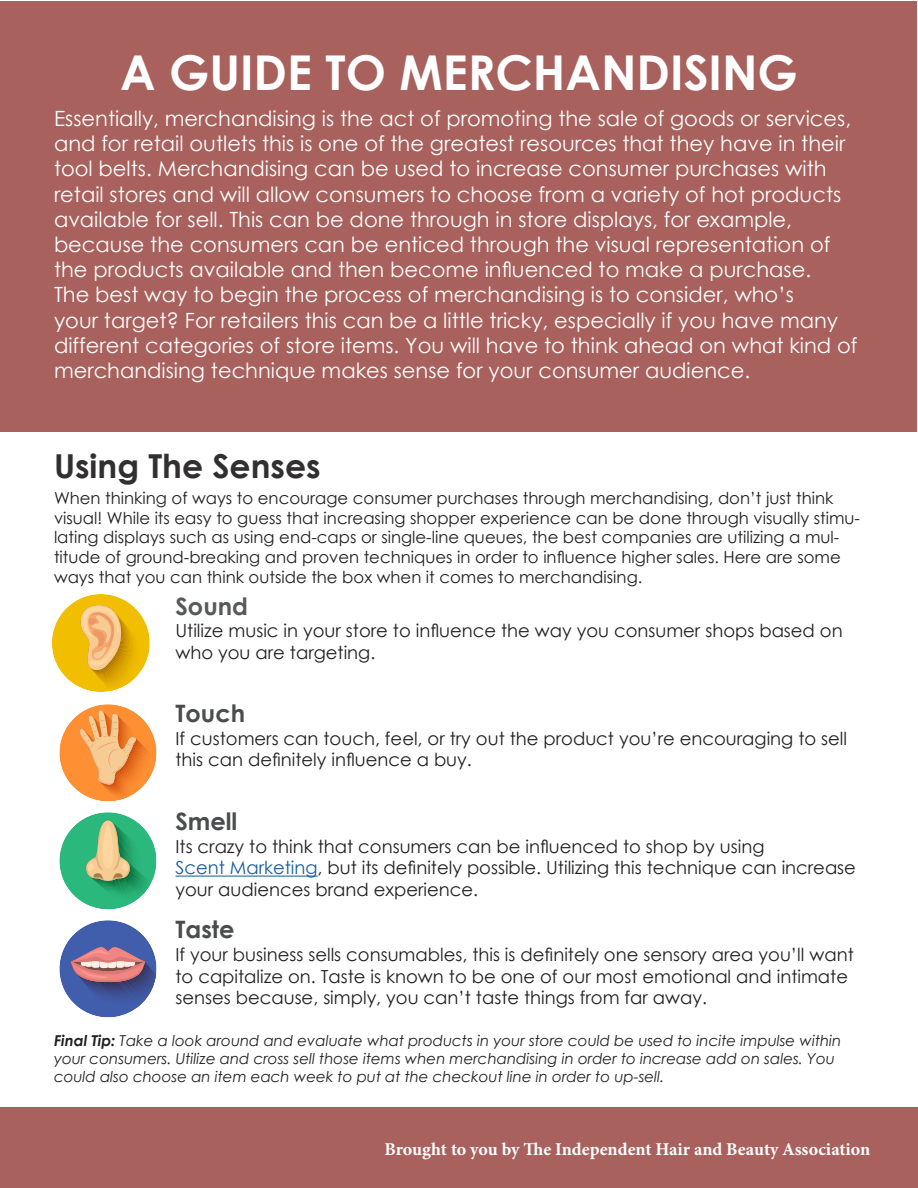
<style>
.page{position:relative;width:918px;height:1188px;background:#fff}
.page>*{position:absolute;margin:0;border:0;box-sizing:border-box;transform-origin:0 0}
.t1{font:700 48px "Century Gothic";color:#fff}
.t2{font:700 33px "Century Gothic";color:#312f30}
.t3{font:700 24px "Century Gothic";color:#4b4c4d}
.t4{font:700 24px "Century Gothic";color:#57585a}
.t5{font:21px/25.2px "Century Gothic";color:#fff}
.t6{font:18px/21.6px "Century Gothic";color:#231f20}
.t7{font:700 18px "Minion Pro";letter-spacing:-.005em;color:#fff}
.t8{font:16.5px/19.8px "Century Gothic";color:#231f20}
.t9{font:italic 15px/18px "Century Gothic";color:#231f20}
.s1{color:#175d9e}
.s2{font-weight:700}
</style>
<div class="page">
<div style="left:1px;top:1px;width:916px;height:430px;background:#a8615c"></div>
<div style="left:0;top:1107px;width:918px;height:81px;background:#a8615c"></div>
<hr style="left:176px;top:876px;width:142px;height:1px;background:#175d9e">
<svg style="left:59px;top:704px;width:97px;height:97px"></svg>
<svg style="left:52px;top:594px;width:98px;height:98px"></svg>
<svg style="left:59px;top:812px;width:97px;height:97px"></svg>
<svg style="left:59px;top:920px;width:97px;height:97px"></svg>
<p class="t1" style="left:120px;top:36px;width:679px">A GUIDE TO MERCHANDISING</p>
<p class="t5" style="left:54px;top:105px;width:799px">Essentially, merchandising is the act of promoting the sale of goods or services, and for retail outlets this is one of the greatest resources that they have in their tool belts. Merchandising can be used to increase consumer purchases with retail stores and will allow consumers to choose from a variety of hot products available for sell. This can be done through in store displays, for example, because the consumers can be enticed through the visual representation of the products available and then become influenced to make a purchase.</p>
<p class="t5" style="left:54px;top:282px;width:805px">The best way to begin the process of merchandising is to consider, who’s<br>your target? For retailers this can be a little tricky, especially if you have many different categories of store items. You will have to think ahead on what kind of merchandising technique makes sense for your consumer audience.</p>
<p class="t2" style="left:54px;top:441px;width:268px">Using The Senses</p>
<p class="t8" style="left:54px;top:488px;width:808px">When thinking of ways to encourage consumer purchases through merchandising, don’t just think visual! While its easy to guess that increasing shopper experience can be done through visually stimu&shy;lating displays such as using end-caps or single-line queues, the best companies are utilizing a mul&shy;titude of ground-breaking and proven techniques in order to influence higher sales. Here are some ways that you can think outside the box when it comes to merchandising.</p>
<p class="t4" style="left:176px;top:588px;width:74px">Sound</p>
<p class="t6" style="left:176px;top:619px;width:669px">Utilize music in your store to influence the way you consumer shops based on who you are targeting.</p>
<p class="t3" style="left:176px;top:695px;width:71px">Touch</p>
<p class="t6" style="left:176px;top:727px;width:673px">If customers can touch, feel, or try out the product you’re encouraging to sell this can definitely influence a buy.</p>
<p class="t3" style="left:176px;top:803px;width:63px">Smell</p>
<p class="t6" style="left:176px;top:835px;width:591px">Its crazy to think that consumers can be influenced to shop by using</p>
<p class="t6" style="left:176px;top:857px;width:682px"><span class="s1">Scent Marketing</span>, but its definitely possible. Utilizing this technique can increase your audiences brand experience.</p>
<p class="t3" style="left:176px;top:911px;width:61px">Taste</p>
<p class="t6" style="left:176px;top:943px;width:680px">If your business sells consumables, this is definitely one sensory area you’ll want to capitalize on. Taste is known to be one of our most emotional and intimate senses because, simply, you can’t taste things from far away.</p>
<p class="t9" style="left:54px;top:1031px;width:789px"><span class="s2">Final Tip:</span> Take a look around and evaluate what products in your store could be used to incite impulse within your consumers. Utilize and cross sell those items when merchandising in order to increase add on sales. You could also choose an item each week to put at the checkout line in order to up-sell.</p>
<p class="t7" style="left:385px;top:1136px;width:487px">Brought to you by The Independent Hair and Beauty Association</p>
</div>
